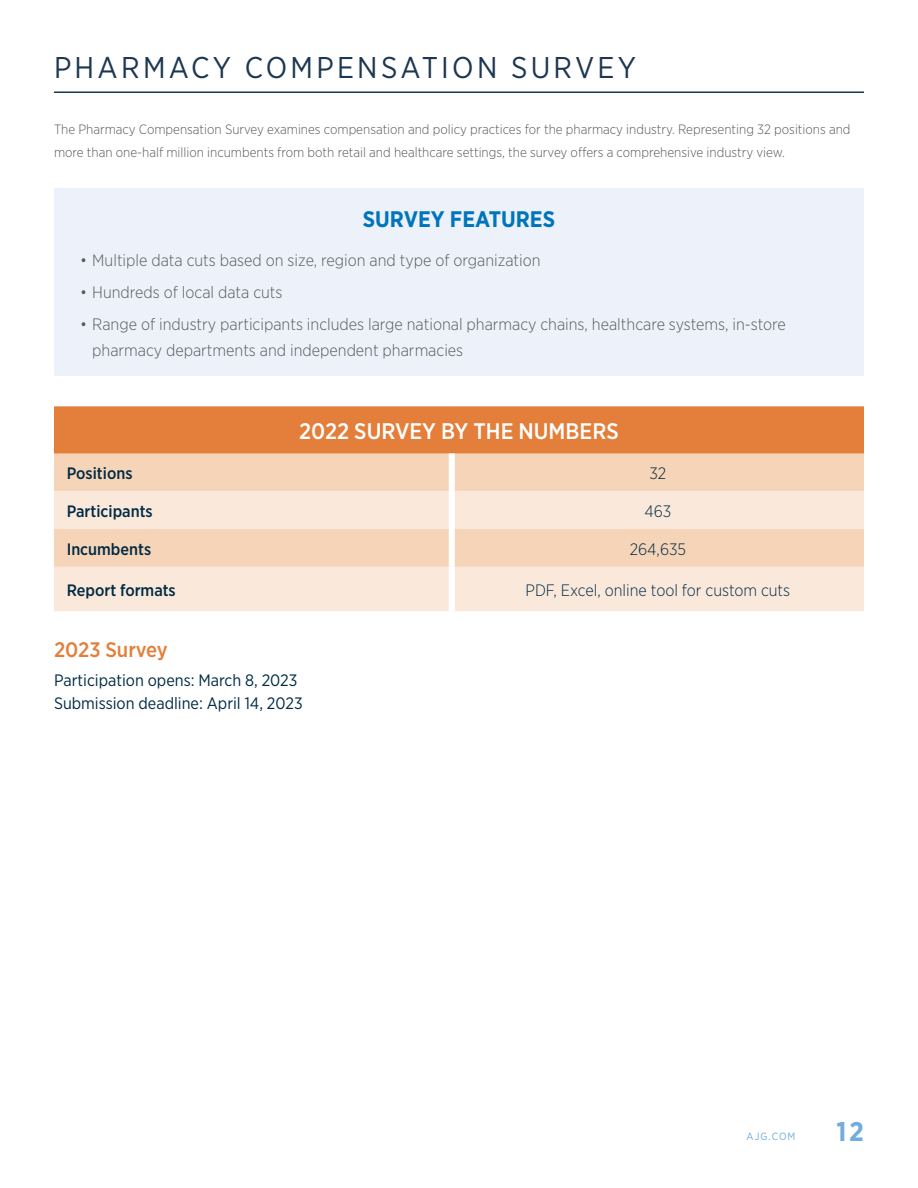
<style>
.page{position:relative;width:918px;height:1188px;background:#fff}
.page>*{position:absolute;margin:0;border:0;box-sizing:border-box;transform-origin:0 0}
.t1{font:30px "Gotham Narrow";letter-spacing:.11em;color:#1c3750}
.t2{font:700 27px "Gotham Narrow";color:#70adde}
.t3{font:500 22.5px "Gotham Narrow";color:#fff}
.t4{font:700 22.5px "Gotham Narrow";color:#0075bc}
.t5{font:500 21px "Gotham Narrow";color:#e37f3a}
.t6{font:300 16.5px/25.5px "Gotham Narrow";color:#58595b}
.t7{font:16.5px/22.5px "Gotham Narrow";color:#002b45}
.t8{font:300 16.5px "Gotham Narrow";color:#002b45}
.t9{font:500 16.5px "Gotham Narrow";color:#002b45}
.t10{font:300 13.5px/22.5px "Gotham Narrow";color:#58595b}
.t11{font:10.5px "Gotham Narrow";letter-spacing:.1em;color:#70adde}
</style>
<div class="page">
<hr style="left:54px;top:91px;width:810px;height:2px;background:#1c3750">
<div style="left:54px;top:406px;width:810px;height:47px;background:#e37f3a"></div>
<div style="left:54px;top:453px;width:810px;height:38px;background:#f6d4b8"></div>
<svg style="left:54px;top:491px;width:810px;height:120px;background:#f8e2d0"></svg>
<div style="left:449px;top:453px;width:6px;height:38px;background:#fff"></div>
<div style="left:449px;top:491px;width:6px;height:38px;background:#fff"></div>
<div style="left:449px;top:529px;width:6px;height:38px;background:#fff"></div>
<div style="left:449px;top:567px;width:6px;height:44px;background:#fff"></div>
<div style="left:54px;top:189px;width:810px;height:187px;background:#edf2fa"></div>
<h1 class="t1" style="left:54px;top:49px;width:584px">PHARMACY COMPENSATION SURVEY</h1>
<p class="t10" style="left:54px;top:118px;width:798px">The Pharmacy Compensation Survey examines compensation and policy practices for the pharmacy industry. Representing 32 positions and more than one-half million incumbents from both retail and healthcare settings, the survey offers a comprehensive industry view.</p>
<h3 class="t4" style="left:363px;top:204px;width:194px">SURVEY FEATURES</h3>
<p class="t6" style="left:80px;top:247px;width:462px">• Multiple data cuts based on size, region and type of organization</p>
<p class="t6" style="left:80px;top:279px;width:204px">• Hundreds of local data cuts</p>
<p class="t6" style="left:92px;top:311px;width:695px;text-indent:-12px">• Range of industry participants includes large national pharmacy chains, healthcare systems, in-store pharmacy departments and independent pharmacies</p>
<h3 class="t3" style="left:299px;top:416px;width:321px">2022 SURVEY BY THE NUMBERS</h3>
<p class="t9" style="left:67px;top:463px;width:67px">Positions</p>
<p class="t8" style="left:649px;top:463px;width:18px">32</p>
<p class="t9" style="left:67px;top:500px;width:88px">Participants</p>
<p class="t8" style="left:644px;top:501px;width:28px">463</p>
<p class="t9" style="left:67px;top:538px;width:86px">Incumbents</p>
<p class="t8" style="left:630px;top:539px;width:58px">264,635</p>
<p class="t9" style="left:67px;top:579px;width:111px">Report formats</p>
<p class="t8" style="left:526px;top:580px;width:266px">PDF, Excel, online tool for custom cuts</p>
<h3 class="t5" style="left:54px;top:636px;width:115px">2023 Survey</h3>
<p class="t7" style="left:54px;top:669px;width:250px">Participation opens: March 8, 2023<br>Submission deadline: April 14, 2023</p>
<p class="t11" style="left:747px;top:1130px;width:50px">AJG.COM</p>
<h2 class="t2" style="left:837px;top:1114px;width:29px">12</h2>
</div>
